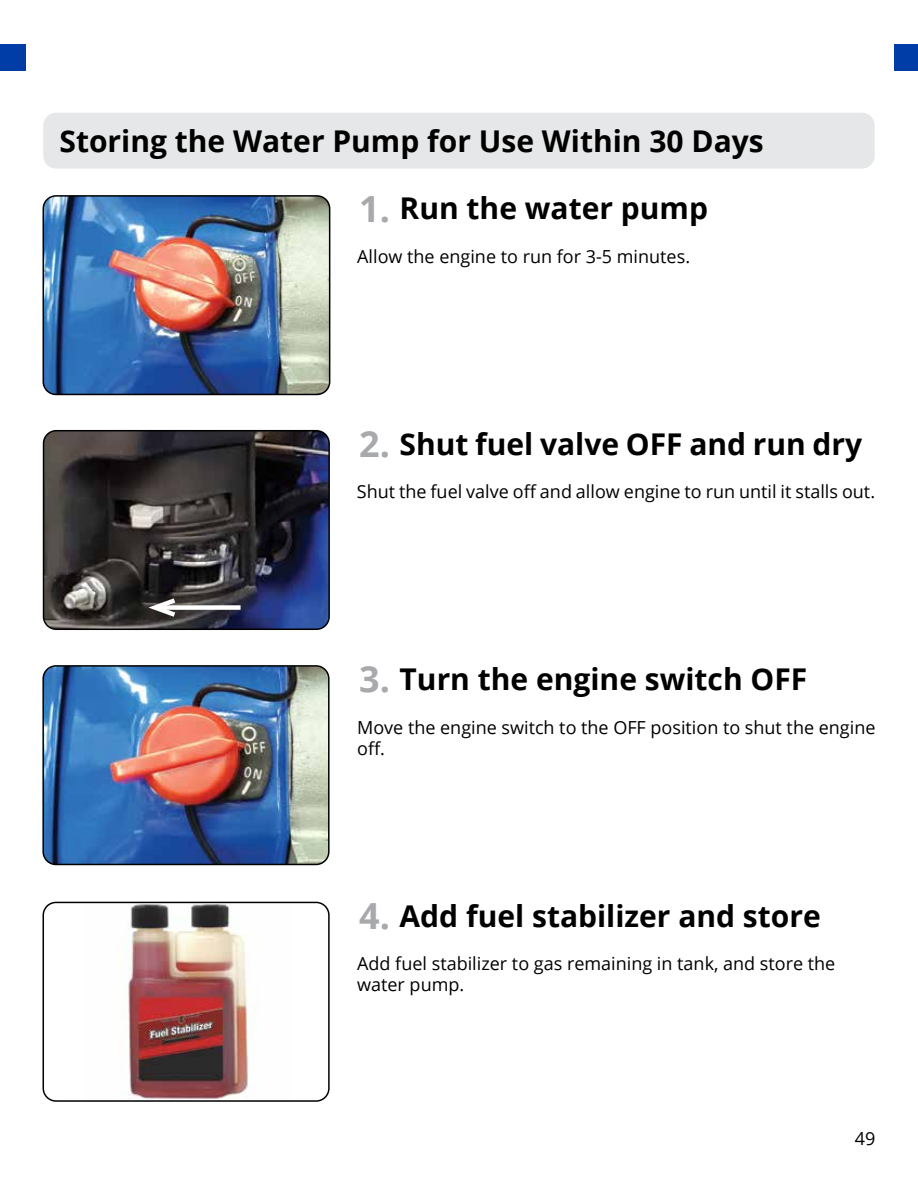
<style>
.page{position:relative;width:918px;height:1188px;background:#fff}
.page>*{position:absolute;margin:0;border:0;box-sizing:border-box;transform-origin:0 0}
.t1{font:700 36px "Open Sans";color:#a7a9ac}
.t2{font:700 30px "Open Sans";color:#000}
.t3{font:18px/21px "Open Sans";color:#000}
</style>
<div class="page">
<div style="left:0;top:44px;width:26px;height:27px;background:#003da6"></div>
<div style="left:43px;top:113px;width:832px;height:56px;background:#e6e7e8;border-radius:13px"></div>
<img style="left:128px;top:905px;width:120px;height:194px">
<div style="left:43px;top:902px;width:287px;height:200px;border:2px solid #000;border-radius:13px"></div>
<img style="left:43px;top:196px;width:287px;height:198px">
<div style="left:43px;top:195px;width:287px;height:200px;border:2px solid #000;border-radius:13px"></div>
<img style="left:44px;top:431px;width:285px;height:198px">
<div style="left:43px;top:430px;width:287px;height:200px;border:2px solid #000;border-radius:13px"></div>
<div style="left:155px;top:605px;width:86px;height:5px;background:#fff"></div>
<svg style="left:142px;top:595px;width:38px;height:25px"></svg>
<img style="left:45px;top:668px;width:282px;height:196px">
<div style="left:42px;top:665px;width:288px;height:200px;border:2px solid #000;border-radius:13px"></div>
<div style="left:895px;top:44px;width:23px;height:27px;background:#003da6"></div>
<h2 class="t2" style="left:60px;top:120px;width:706px">Storing the Water Pump for Use Within 30 Days</h2>
<h2 class="t2" style="left:400px;top:187px;width:310px">Run the water pump</h2>
<p class="t3" style="left:357px;top:245px;width:334px">Allow the engine to run for 3-5 minutes.</p>
<h1 class="t1" style="left:359px;top:183px;width:32px">1.</h1>
<h1 class="t1" style="left:359px;top:419px;width:32px">2.</h1>
<h2 class="t2" style="left:400px;top:423px;width:464px">Shut fuel valve OFF and run dry</h2>
<p class="t3" style="left:357px;top:481px;width:520px">Shut the fuel valve off and allow engine to run until it stalls out.</p>
<h1 class="t1" style="left:359px;top:654px;width:32px">3.</h1>
<h2 class="t2" style="left:400px;top:658px;width:409px">Turn the engine switch OFF</h2>
<p class="t3" style="left:357px;top:716px;width:520px">Move the engine switch to the OFF position to shut the engine off.</p>
<h1 class="t1" style="left:359px;top:891px;width:32px">4.</h1>
<h2 class="t2" style="left:400px;top:895px;width:423px">Add fuel stabilizer and store</h2>
<p class="t3" style="left:357px;top:953px;width:480px">Add fuel stabilizer to gas remaining in tank, and store the water pump.</p>
<p class="t3" style="left:855px;top:1128px;width:22px">49</p>
</div>
